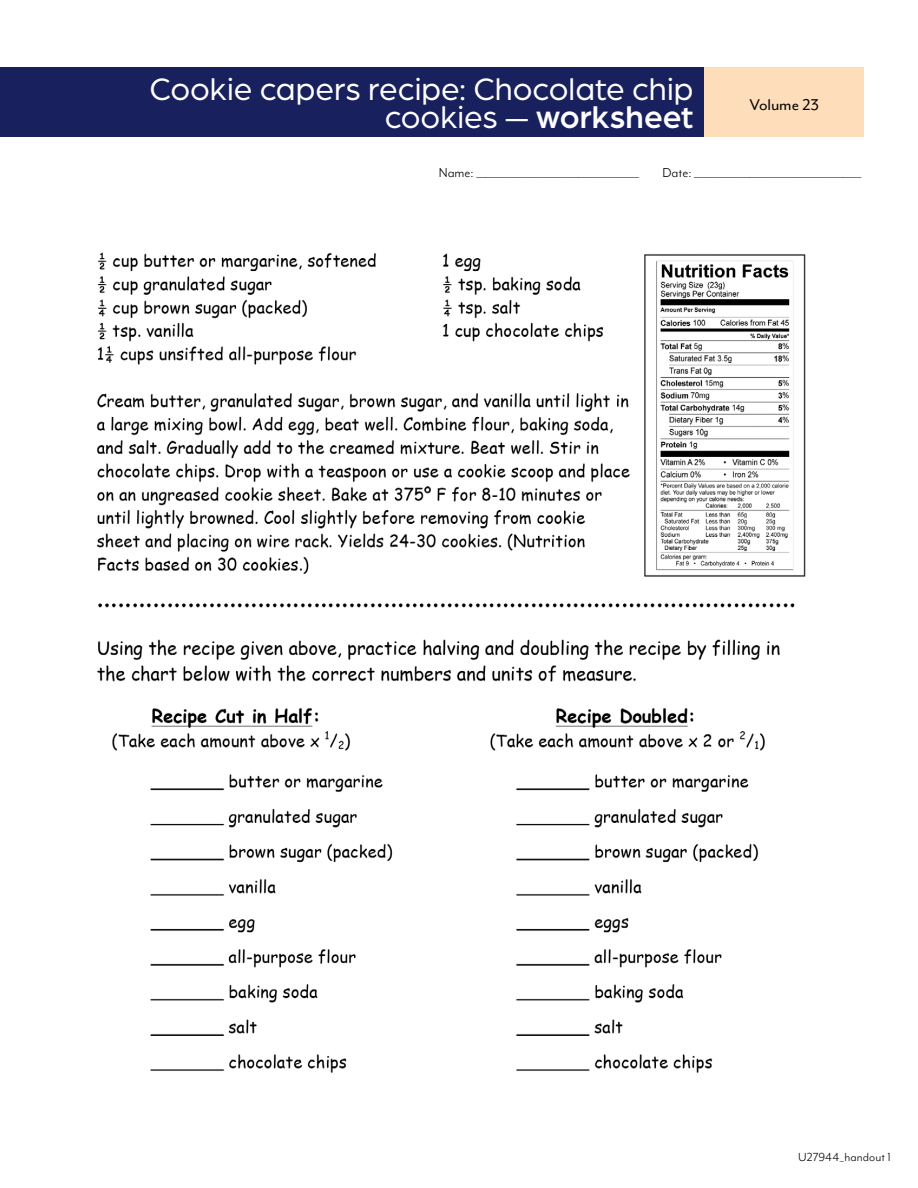
<style>
.page{position:relative;width:918px;height:1188px;background:#fff}
.page>*{position:absolute;margin:0;border:0;box-sizing:border-box;transform-origin:0 0}
.t1{font:33px/28.5px "Arboria";color:#fff;text-align:right}
.t2{font:18px "Mr Eaves Mod OT";letter-spacing:-.005em;color:#000}
.t3{font:15px "Mr Eaves Mod OT";color:#000}
.t4{font:13.5px "Mr Eaves Mod OT";letter-spacing:.01em;color:#000}
.s1{font-weight:500}
</style>
<div class="page">
<img style="left:97px;top:252px;width:709px;height:821px">
<div style="left:0;top:68px;width:705px;height:69px;background:#18205d"></div>
<div style="left:705px;top:68px;width:159px;height:69px;background:#feddbb"></div>
<h1 class="t1" style="left:149px;top:73px;width:546px">Cookie capers recipe: Chocolate chip cookies — <span class="s1">worksheet</span></h1>
<p class="t2" style="left:750px;top:95px;width:71px">Volume 23</p>
<p class="t3" style="left:439px;top:164px;width:202px">Name: ___________________________________</p>
<p class="t3" style="left:662px;top:164px;width:201px">Date: ____________________________________</p>
<p class="t4" style="left:798px;top:1150px;width:94px">U27944_handout 1</p>
</div>
